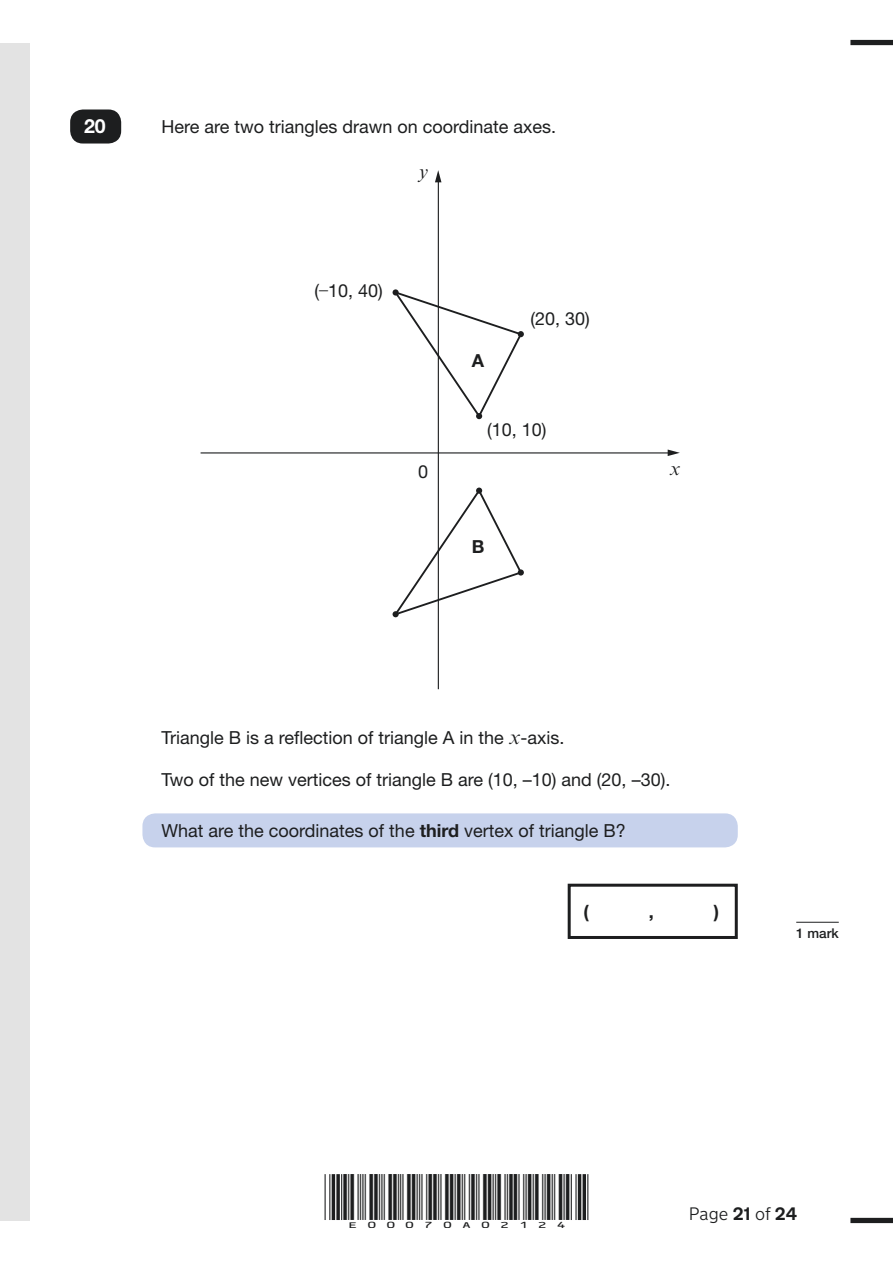
<style>
.page{position:relative;width:893px;height:1263px;background:#fff}
.page>*{position:absolute;margin:0;border:0;box-sizing:border-box;transform-origin:0 0}
.t1{font:700 19.5px "Helvetica Neue LT Std";color:#fff}
.t2{font:italic 19.5px "Times New Roman MT Std";color:#1d1e1f}
.t3{font:18px "Helvetica Neue LT Std Roman 5";color:#1d1e1f}
.t4{font:18px "Helvetica Neue LT Std Roman 6";color:#1d1e1f}
.t5{font:300 18px "New Transport";color:#1d1e1f}
.t6{font:700 18px "Helvetica Neue LT Std";color:#1d1e1f}
.t7{font:15px "ID Automation HC39 M";color:#1d1e1f;scale:1.3 1}
.t8{font:500 13.5px "Helvetica Neue LT Std";color:#1d1e1f}
.s1{font-family:"Times New Roman MT Std";font-style:italic;font-size:21px}
.s2{font-family:"Helvetica Neue LT Std";font-weight:700}
.s3{font-weight:700}
</style>
<div class="page">
<div style="left:70px;top:109px;width:51px;height:35px;background:#1d1e1f;border-radius:13px"></div>
<hr style="left:201px;top:452px;width:469px;height:1px;background:#1d1e1f">
<svg style="left:668px;top:449px;width:12px;height:7px"></svg>
<hr style="left:438px;top:180px;width:1px;height:509px;background:#1d1e1f">
<svg style="left:435px;top:170px;width:6px;height:12px"></svg>
<svg style="left:393px;top:289px;width:131px;height:131px"></svg>
<svg style="left:393px;top:487px;width:130px;height:130px"></svg>
<div style="left:142px;top:813px;width:596px;height:34px;background:#c7d2ec;border-radius:13px"></div>
<div style="left:568px;top:884px;width:170px;height:55px;border:3px solid #1d1e1f"></div>
<hr style="left:796px;top:922px;width:43px;height:1px;background:#1d1e1f">
<div style="left:850px;top:1218px;width:43px;height:5px;background:#1d1e1f"></div>
<div style="left:850px;top:40px;width:43px;height:5px;background:#1d1e1f"></div>
<hr style="left:341px;top:1174px;width:1px;height:46px;background:#1d1e1f">
<hr style="left:329px;top:1174px;width:1px;height:46px;background:#1d1e1f">
<hr style="left:325px;top:1174px;width:1px;height:46px;background:#1d1e1f">
<svg style="left:336px;top:1174px;width:4px;height:46px"></svg>
<hr style="left:332px;top:1174px;width:3px;height:46px;background:#1d1e1f">
<hr style="left:587px;top:1174px;width:1px;height:46px;background:#1d1e1f">
<hr style="left:575px;top:1174px;width:2px;height:46px;background:#1d1e1f">
<hr style="left:571px;top:1174px;width:1px;height:46px;background:#1d1e1f">
<hr style="left:583px;top:1174px;width:3px;height:46px;background:#1d1e1f">
<hr style="left:578px;top:1174px;width:3px;height:46px;background:#1d1e1f">
<div style="left:0;top:43px;width:30px;height:1177px;background:#e3e3e3"></div>
<p class="t1" style="left:84px;top:114px;width:23px">20</p>
<p class="t3" style="left:162px;top:116px;width:396px">Here are two triangles drawn on coordinate axes.</p>
<p class="t2" style="left:418px;top:160px;width:11px">y</p>
<p class="t4" style="left:315px;top:280px;width:70px">(_10, 40)</p>
<p class="t6" style="left:472px;top:349px;width:14px">A</p>
<p class="t4" style="left:531px;top:308px;width:61px">(20, 30)</p>
<p class="t4" style="left:487px;top:419px;width:61px">(10, 10)</p>
<p class="t4" style="left:418px;top:461px;width:12px">0</p>
<p class="t2" style="left:669px;top:457px;width:12px">x</p>
<p class="t6" style="left:472px;top:536px;width:14px">B</p>
<p class="t3" style="left:162px;top:727px;width:404px">Triangle B is a reflection of triangle A in the <span class="s1">x</span>-axis.</p>
<p class="t3" style="left:162px;top:769px;width:510px">Two of the new vertices of triangle B are (10, –10) and (20, –30).</p>
<p class="t3" style="left:162px;top:820px;width:466px">What are the coordinates of the <span class="s2">third</span> vertex of triangle B?</p>
<p class="t6" style="left:583px;top:900px;width:7px">(</p>
<p class="t6" style="left:649px;top:900px;width:7px">,</p>
<p class="t6" style="left:714px;top:900px;width:7px">)</p>
<p class="t8" style="left:796px;top:925px;width:44px">1 mark</p>
<p class="t7" style="left:343px;top:1206px;width:176px">E00070A02124</p>
<p class="t5" style="left:689px;top:1203px;width:110px">Page <span class="s3">21</span> of <span class="s3">24</span></p>
</div>
